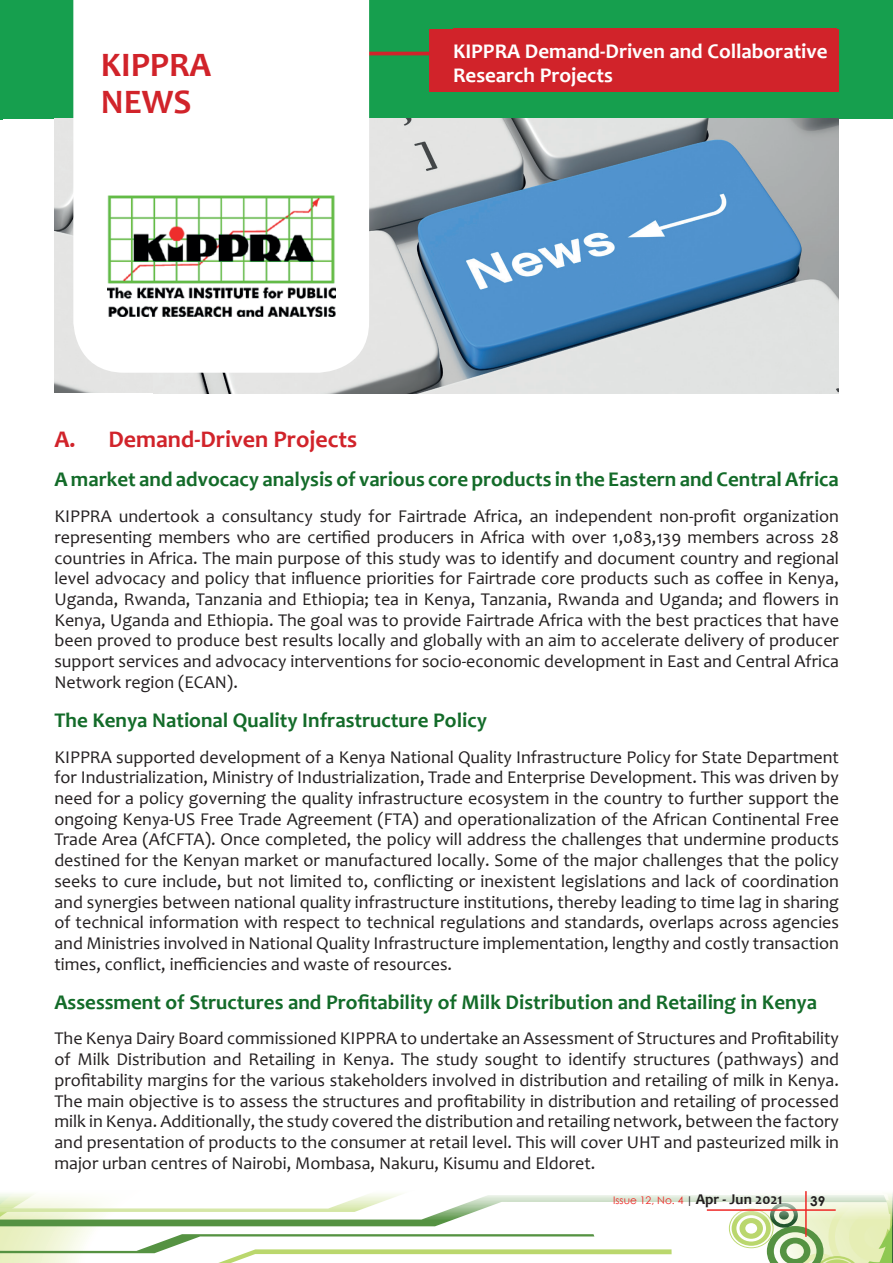
<style>
.page{position:relative;width:893px;height:1263px;background:#fff}
.page>*{position:absolute;margin:0;border:0;box-sizing:border-box;transform-origin:0 0}
.t1{font:700 34.5px "Candara";color:#d1232a}
.t2{font:700 24px "Candara";color:#d1232a}
.t3{font:700 21px "Candara";color:#136b29}
.t4{font:700 21px "Candara";color:#fff}
.t5{font:18px/20.7px "Candara";color:#231f20;text-align:justify}
.t6{font:700 13.5px "Century Gothic";color:#231f20}
.t7{font:10.5px "Century Gothic";color:#ee2826}
.s1{font-weight:700;color:#231f20}
.s2{font-family:"Candara";font-weight:700;font-size:15px;color:#231f20}
</style>
<div class="page">
<svg style="left:0;top:1193px;width:890px;height:70px"></svg>
<hr style="left:805px;top:1191px;width:2px;height:46px;background:#ee2826">
<hr style="left:707px;top:1209px;width:129px;height:2px;background:#ee2826">
<hr style="left:0;top:0;width:2px;height:120px;background:#169f4e">
<div style="left:0;top:0;width:893px;height:118px;background:#169f4e"></div>
<hr style="left:306px;top:52px;width:456px;height:1px;background:#d1232a">
<div style="left:453px;top:28px;width:384px;height:50px;background:#d1232a"></div>
<hr style="left:306px;top:54px;width:455px;height:1px;background:#d1232a">
<hr style="left:309px;top:53px;width:455px;height:1px;background:#d1232a">
<div style="left:429px;top:29px;width:410px;height:63px;background:#d1232a"></div>
<img style="left:54px;top:118px;width:99px;height:275px">
<img style="left:153px;top:119px;width:686px;height:274px">
<svg style="left:73px;top:0;width:296px;height:373px"></svg>
<img style="left:107px;top:196px;width:228px;height:121px">
<h1 class="t1" style="left:101px;top:43px;width:112px">KIPPRA</h1>
<h1 class="t1" style="left:101px;top:80px;width:92px">NEWS</h1>
<p class="t4" style="left:453px;top:38px;width:376px">KIPPRA Demand-Driven and Collaborative</p>
<p class="t4" style="left:473px;top:40px;width:81px">Regional</p>
<p class="t4" style="left:473px;top:42px;width:86px">Domestic</p>
<p class="t4" style="left:453px;top:62px;width:161px">Research Projects</p>
<h2 class="t2" style="left:54px;top:424px;width:304px">A. Demand-Driven Projects</h2>
<p class="t3" style="left:54px;top:466px;width:786px">A market and advocacy analysis of various core products in the Eastern and Central Africa</p>
<p class="t5" style="left:54px;top:506px;width:786px">KIPPRA undertook a consultancy study for Fairtrade Africa, an independent non-profit organization representing members who are certified producers in Africa with over 1,083,139 members across 28 countries in Africa. The main purpose of this study was to identify and document country and regional level advocacy and policy that influence priorities for Fairtrade core products such as coffee in Kenya, Uganda, Rwanda, Tanzania and Ethiopia; tea in Kenya, Tanzania, Rwanda and Uganda; and flowers in Kenya, Uganda and Ethiopia. The goal was to provide Fairtrade Africa with the best practices that have been proved to produce best results locally and globally with an aim to accelerate delivery of producer support services and advocacy interventions for socio-economic development in East and Central Africa Network region (ECAN).</p>
<p class="t3" style="left:54px;top:707px;width:434px">The Kenya National Quality Infrastructure Policy</p>
<p class="t5" style="left:54px;top:746px;width:786px">KIPPRA supported development of a Kenya National Quality Infrastructure Policy for State Department for Industrialization, Ministry of Industrialization, Trade and Enterprise Development. This was driven by need for a policy governing the quality infrastructure ecosystem in the country to further support the ongoing Kenya-US Free Trade Agreement (FTA) and operationalization of the African Continental Free Trade Area (AfCFTA). Once completed, the policy will address the challenges that undermine products destined for the Kenyan market or manufactured locally. Some of the major challenges that the policy seeks to cure include, but not limited to, conflicting or inexistent legislations and lack of coordination and synergies between national quality infrastructure institutions, thereby leading to time lag in sharing of technical information with respect to technical regulations and standards, overlaps across agencies and Ministries involved in National Quality Infrastructure implementation, lengthy and costly transaction times, conflict, inefficiencies and waste of resources.</p>
<p class="t3" style="left:54px;top:989px;width:764px">Assessment of Structures and Profitability of Milk Distribution and Retailing in Kenya</p>
<p class="t5" style="left:54px;top:1028px;width:786px">The Kenya Dairy Board commissioned KIPPRA to undertake an Assessment of Structures and Profitability of Milk Distribution and Retailing in Kenya. The study sought to identify structures (pathways) and profitability margins for the various stakeholders involved in distribution and retailing of milk in Kenya.<br>The main objective is to assess the structures and profitability in distribution and retailing of processed milk in Kenya. Additionally, the study covered the distribution and retailing network, between the factory and presentation of products to the consumer at retail level. This will cover UHT and pasteurized milk in major urban centres of Nairobi, Mombasa, Nakuru, Kisumu and Eldoret.</p>
<p class="t7" style="left:613px;top:1192px;width:171px">Issue 12, No. 4 <span class="s1">|</span> <span class="s2">Apr - Jun 2021</span></p>
<p class="t6" style="left:810px;top:1191px;width:17px">39</p>
</div>
